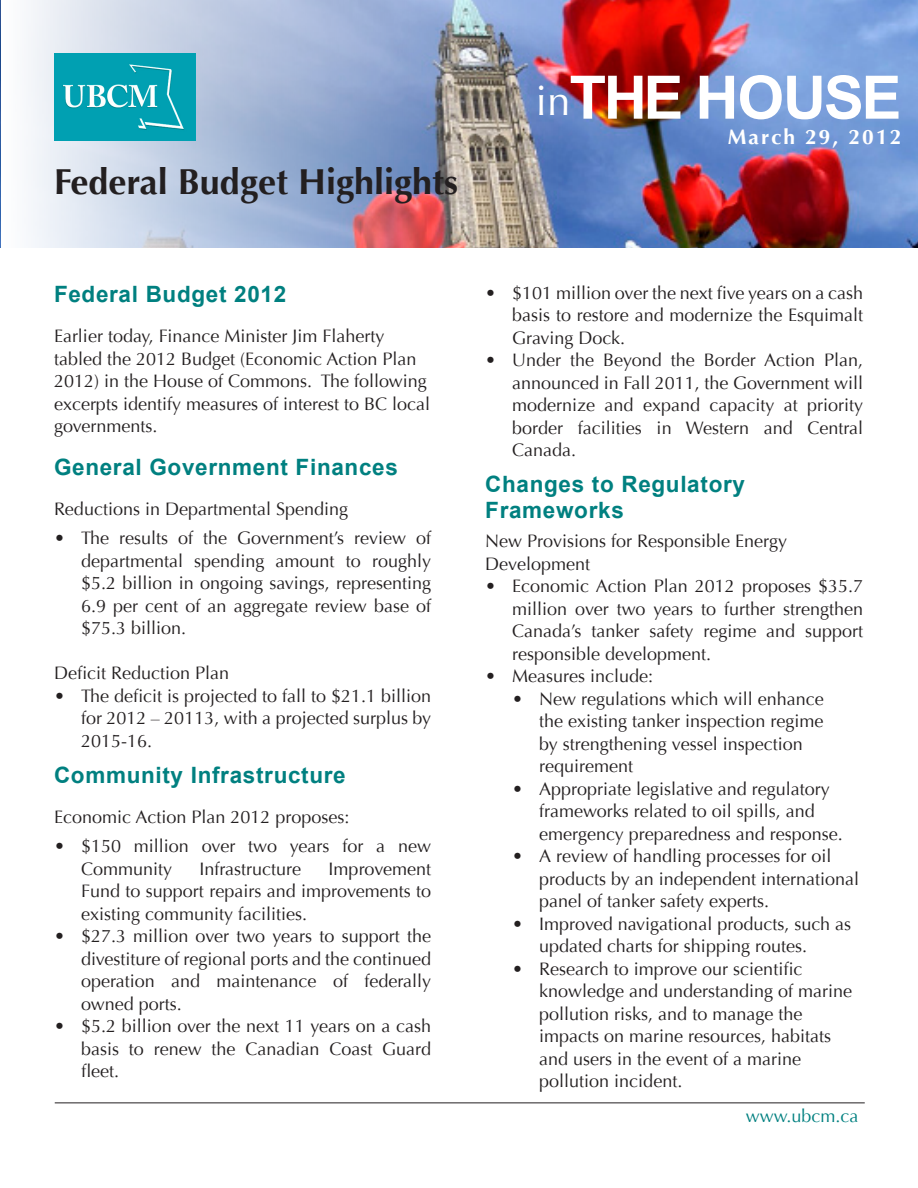
<style>
.page{position:relative;width:918px;height:1188px;background:#fff}
.page>*{position:absolute;margin:0;border:0;box-sizing:border-box;transform-origin:0 0}
.t1{font:700 60px "Arial";letter-spacing:-.04em;color:#fff}
.t2{font:42px "Optima";color:#fff}
.t3{font:700 36px "Optima";color:#231f20}
.Titles{font:700 22.5px/25.5px "Arial";letter-spacing:.03em;color:#008080}
.t4{font:700 21px "Optima";letter-spacing:.1em;color:#fff}
.Paragraph_Style_1{font:18px/22.5px "Optima";color:#231f20;text-align:justify}
.Body_Text{font:18px/22.5px "Optima";color:#231f20}
.Titles-2{font:18px/22.5px "Optima";color:#231f20}
.t5{font:18px "Optima";color:#008080}
</style>
<div class="page">
<img style="left:0;top:0;width:918px;height:248px">
<hr style="left:55px;top:1102px;width:810px;height:1px;background:#231f20">
<img style="left:2px;top:0;width:560px;height:248px">
<img style="left:54px;top:53px;width:142px;height:87px">
<p class="t3" style="left:54px;top:160px;width:406px">Federal Budget Highlights</p>
<p class="t1" style="left:569px;top:58px;width:334px">THE HOUSE</p>
<p class="t4" style="left:728px;top:125px;width:175px">March 29, 2012</p>
<p class="t2" style="left:536px;top:76px;width:37px">in</p>
<p class="Titles" style="left:54px;top:282px;width:234px">Federal Budget 2012</p>
<p class="Titles-2" style="left:54px;top:325px;width:378px">Earlier today, Finance Minister Jim Flaherty tabled the 2012 Budget (Economic Action Plan 2012) in the House of Commons. The following excerpts identify measures of interest to BC local governments.</p>
<p class="Titles" style="left:54px;top:455px;width:345px">General Government Finances</p>
<p class="Titles-2" style="left:54px;top:498px;width:296px">Reductions in Departmental Spending</p>
<p class="Paragraph_Style_1" style="left:81px;top:527px;width:352px;text-indent:-27px">• The results of the Government’s review of departmental spending amount to roughly $5.2 billion in ongoing savings, representing 6.9 per cent of an aggregate review base of $75.3 billion.</p>
<p class="Body_Text" style="left:54px;top:662px;width:177px">Deficit Reduction Plan</p>
<p class="Paragraph_Style_1" style="left:81px;top:685px;width:352px;text-indent:-27px">• The deficit is projected to fall to $21.1 billion for 2012 – 20113, with a projected surplus by 2015-16.</p>
<p class="Titles" style="left:54px;top:763px;width:293px">Community Infrastructure</p>
<p class="Titles-2" style="left:54px;top:806px;width:297px">Economic Action Plan 2012 proposes:</p>
<p class="Paragraph_Style_1" style="left:81px;top:835px;width:352px;text-indent:-27px">• $150 million over two years for a new<br>Community</p>
<p class="Paragraph_Style_1" style="left:199px;top:858px;width:103px">Infrastructure</p>
<p class="Paragraph_Style_1" style="left:81px;top:858px;width:352px;text-indent:248px">Improvement Fund to support repairs and improvements to existing community facilities.</p>
<p class="Paragraph_Style_1" style="left:81px;top:925px;width:352px;text-indent:-27px">• $27.3 million over two years to support the divestiture of regional ports and the continued operation and maintenance of federally owned ports.</p>
<p class="Paragraph_Style_1" style="left:81px;top:1015px;width:352px;text-indent:-27px">• $5.2 billion over the next 11 years on a cash basis to renew the Canadian Coast Guard fleet.</p>
<p class="Paragraph_Style_1" style="left:512px;top:281px;width:352px;text-indent:-27px">• $101 million over the next five years on a cash basis to restore and modernize the Esquimalt Graving Dock.</p>
<p class="Paragraph_Style_1" style="left:512px;top:349px;width:353px;text-indent:-27px">• Under the Beyond the Border Action Plan, announced in Fall 2011, the Government will modernize and expand capacity at priority border facilities in Western and Central Canada.</p>
<p class="Titles" style="left:485px;top:472px;width:261px">Changes to Regulatory<br>Frameworks</p>
<p class="Body_Text" style="left:485px;top:530px;width:303px">New Provisions for Responsible Energy<br>Development</p>
<p class="Paragraph_Style_1" style="left:512px;top:575px;width:353px;text-indent:-27px">• Economic Action Plan 2012 proposes $35.7 million over two years to further strengthen Canada’s tanker safety regime and support responsible development.</p>
<p class="Paragraph_Style_1" style="left:485px;top:665px;width:170px">• Measures include:</p>
<p class="Body_Text" style="left:539px;top:687px;width:286px;text-indent:-27px">• New regulations which will enhance the existing tanker inspection regime by strengthening vessel inspection requirement</p>
<p class="Body_Text" style="left:539px;top:777px;width:305px;text-indent:-27px">• Appropriate legislative and regulatory frameworks related to oil spills, and emergency preparedness and response.</p>
<p class="Body_Text" style="left:539px;top:845px;width:321px;text-indent:-27px">• A review of handling processes for oil products by an independent international panel of tanker safety experts.</p>
<p class="Body_Text" style="left:539px;top:912px;width:313px;text-indent:-27px">• Improved navigational products, such as updated charts for shipping routes.</p>
<p class="Body_Text" style="left:539px;top:957px;width:314px;text-indent:-27px">• Research to improve our scientific knowledge and understanding of marine pollution risks, and to manage the impacts on marine resources, habitats and users in the event of a marine pollution incident.</p>
<p class="t5" style="left:746px;top:1105px;width:114px">www.ubcm.ca</p>
</div>
